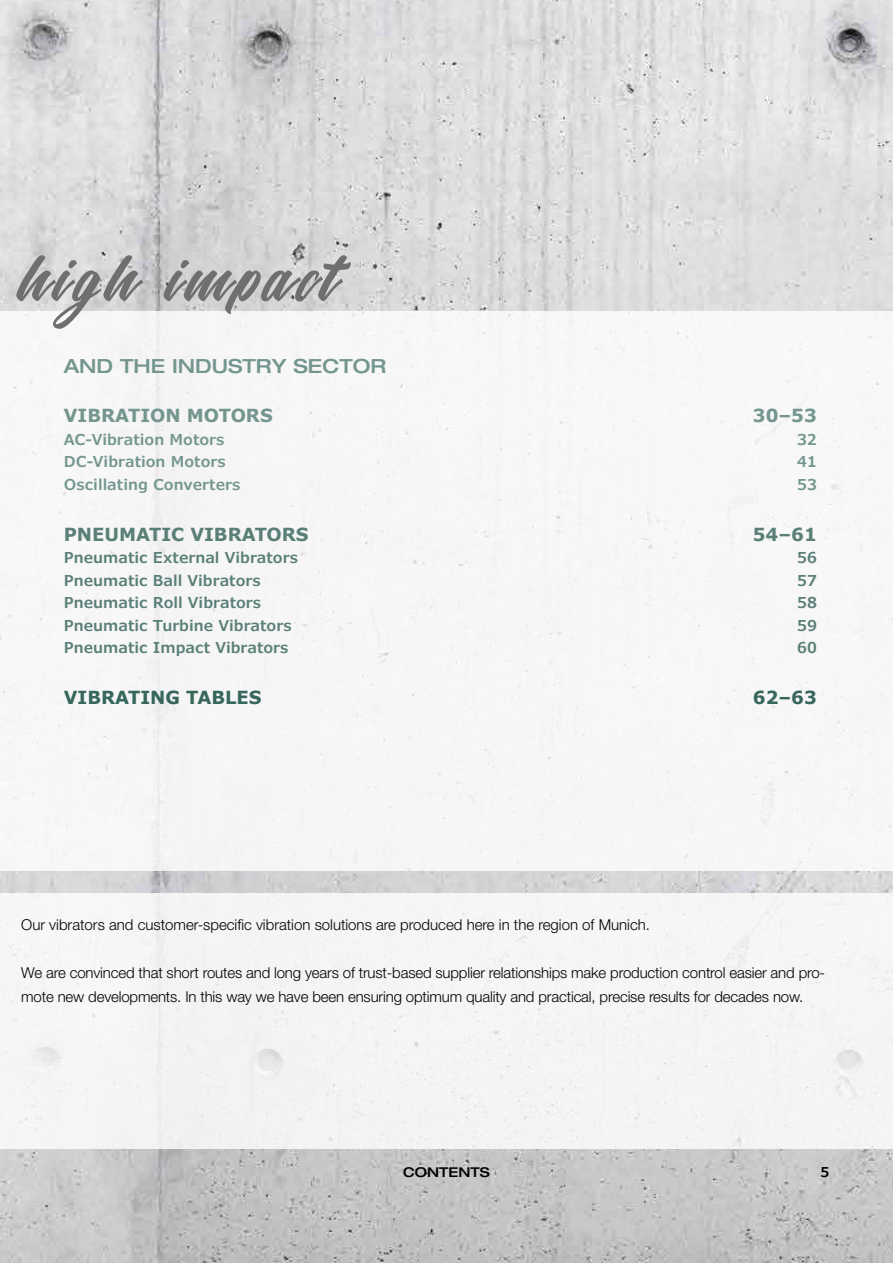
<style>
.page{position:relative;width:893px;height:1263px;background:#fff}
.page>*{position:absolute;margin:0;border:0;box-sizing:border-box;transform-origin:0 0}
.t1{font:61.5px "Mattilda";letter-spacing:-.13em;color:#706f6f}
.t2{font:500 expanded 19.5px "Helvetica Neue";color:#74968f}
.t3{font:700 18px "Verdana Pro";color:#5a7f77}
.t4{font:700 18px "Verdana Pro";color:#74968f}
.t5{font:700 18px "Verdana Pro";color:#37675c}
.t6{font:300 15px/24px "Helvetica Neue";letter-spacing:-.01em;color:#000}
.t7{font:600 15px "Verdana Pro";color:#5a7f77}
.t8{font:600 15px "Verdana Pro";color:#74968f}
.t9{font:500 expanded 13.5px "Helvetica Neue";color:#000}
.t10{font:600 13.5px "Verdana Pro";color:#000}
</style>
<div class="page">
<img style="left:0;top:0;width:893px;height:1263px">
<div style="left:0;top:311px;width:893px;height:560px;background:#f7f7f7"></div>
<div style="left:0;top:893px;width:893px;height:255px;background:#f5f5f5"></div>
<h1 class="t1" style="left:15px;top:253px;width:339px">high impact</h1>
<h2 class="t2" style="left:64px;top:354px;width:324px">AND THE INDUSTRY SECTOR</h2>
<p class="t4" style="left:64px;top:404px;width:211px">VIBRATION MOTORS</p>
<p class="t4" style="left:753px;top:404px;width:65px">30–53</p>
<p class="t8" style="left:64px;top:429px;width:162px">AC-Vibration Motors</p>
<p class="t8" style="left:797px;top:429px;width:21px">32</p>
<p class="t8" style="left:64px;top:452px;width:164px">DC-Vibration Motors</p>
<p class="t8" style="left:797px;top:452px;width:21px">41</p>
<p class="t8" style="left:64px;top:474px;width:178px">Oscillating Converters</p>
<p class="t8" style="left:797px;top:474px;width:21px">53</p>
<p class="t3" style="left:64px;top:522px;width:246px">PNEUMATIC VIBRATORS</p>
<p class="t3" style="left:753px;top:522px;width:65px">54–61</p>
<p class="t7" style="left:64px;top:548px;width:236px">Pneumatic External Vibrators</p>
<p class="t7" style="left:797px;top:548px;width:21px">56</p>
<p class="t7" style="left:64px;top:570px;width:199px">Pneumatic Ball Vibrators</p>
<p class="t7" style="left:797px;top:570px;width:21px">57</p>
<p class="t7" style="left:64px;top:593px;width:199px">Pneumatic Roll Vibrators</p>
<p class="t7" style="left:797px;top:593px;width:21px">58</p>
<p class="t7" style="left:64px;top:615px;width:230px">Pneumatic Turbine Vibrators</p>
<p class="t7" style="left:797px;top:615px;width:21px">59</p>
<p class="t7" style="left:64px;top:638px;width:226px">Pneumatic Impact Vibrators</p>
<p class="t7" style="left:797px;top:638px;width:21px">60</p>
<p class="t5" style="left:64px;top:686px;width:199px">VIBRATING TABLES</p>
<p class="t5" style="left:753px;top:686px;width:65px">62–63</p>
<p class="t6" style="left:21px;top:913px;width:630px">Our vibrators and customer-specific vibration solutions are produced here in the region of Munich.</p>
<p class="t6" style="left:21px;top:961px;width:805px">We are convinced that short routes and long years of trust-based supplier relationships make production control easier and pro&shy;mote new developments. In this way we have been ensuring optimum quality and practical, precise results for decades now.</p>
<p class="t9" style="left:403px;top:1164px;width:88px">CONTENTS</p>
<p class="t10" style="left:820px;top:1164px;width:10px">55</p>
</div>
